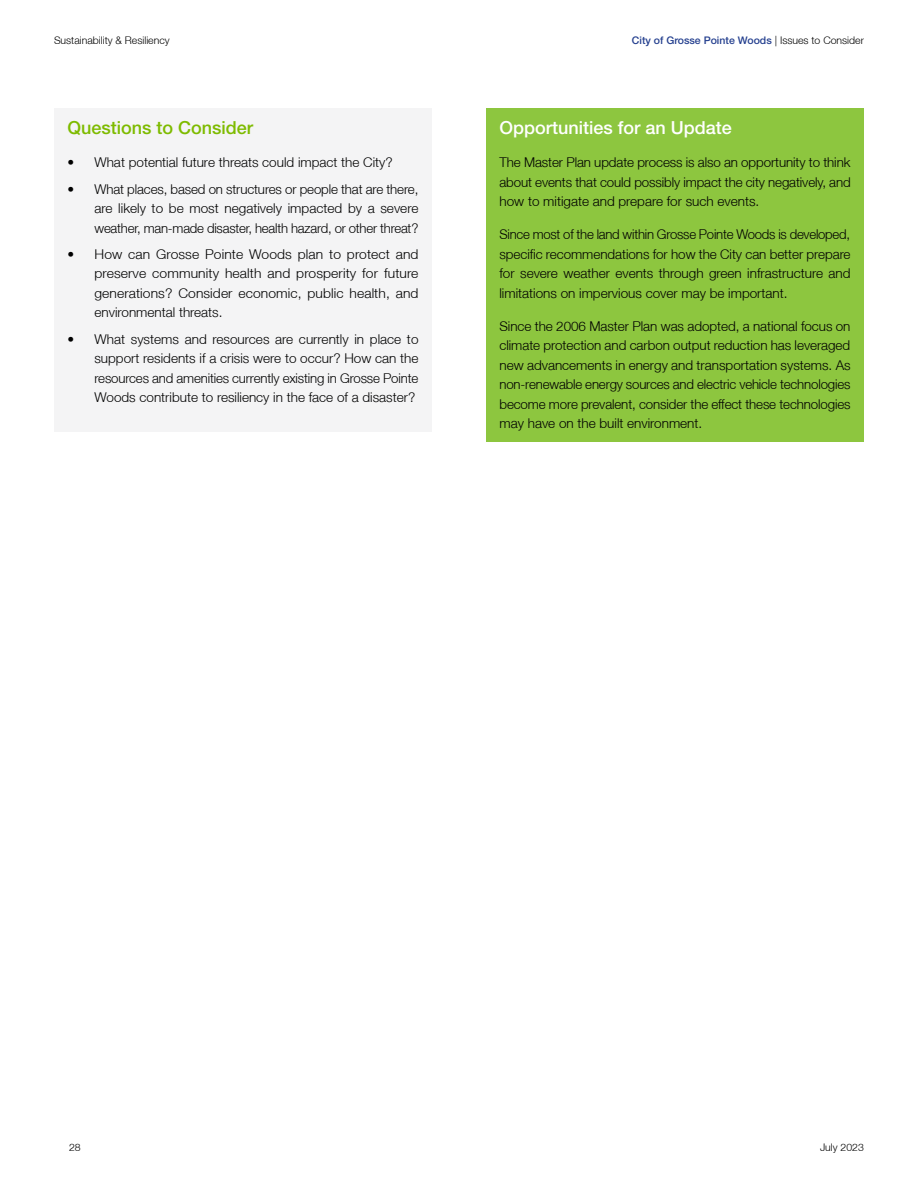
<style>
.page{position:relative;width:918px;height:1188px;background:#fff}
.page>*{position:absolute;margin:0;border:0;box-sizing:border-box;transform-origin:0 0}
.t1{font:500 18px "Helvetica Neue LT Std";color:#fff}
.t2{font:500 18px "Helvetica Neue LT Std";color:#7ebb00}
.t3{font:300 13.5px/19.5px "Helvetica Neue LT";color:#000;text-align:justify}
.t4{font:500 10.5px "Helvetica Neue LT Std";color:#25408f}
.t5{font:300 10.5px "Helvetica Neue LT";color:#000}
.s1{font-family:"Helvetica Neue LT";font-weight:300;color:#000}
</style>
<div class="page">
<div style="left:486px;top:108px;width:378px;height:334px;background:#8dc63f"></div>
<div style="left:54px;top:108px;width:378px;height:324px;background:#f4f4f5"></div>
<p class="t5" style="left:54px;top:34px;width:117px">Sustainability &amp; Resiliency</p>
<p class="t4" style="left:632px;top:34px;width:234px">City of Grosse Pointe Woods <span class="s1">| Issues to Consider</span></p>
<h1 class="t2" style="left:68px;top:117px;width:187px">Questions to Consider</h1>
<p class="t3" style="left:68px;top:153px;width:327px">• What potential future threats could impact the City?</p>
<p class="t3" style="left:94px;top:179px;width:325px;text-indent:-27px">• What places, based on structures or people that are there, are likely to be most negatively impacted by a severe weather, man-made disaster, health hazard, or other threat?</p>
<p class="t3" style="left:94px;top:244px;width:326px;text-indent:-27px">• How can Grosse Pointe Woods plan to protect and preserve community health and prosperity for future generations? Consider economic, public health, and environmental threats.</p>
<p class="t3" style="left:94px;top:329px;width:326px;text-indent:-27px">• What systems and resources are currently in place to support residents if a crisis were to occur? How can the resources and amenities currently existing in Grosse Pointe Woods contribute to resiliency in the face of a disaster?</p>
<h1 class="t1" style="left:500px;top:117px;width:234px">Opportunities for an Update</h1>
<p class="t3" style="left:500px;top:153px;width:353px">The Master Plan update process is also an opportunity to think about events that could possibly impact the city negatively, and how to mitigate and prepare for such events.</p>
<p class="t3" style="left:500px;top:225px;width:353px">Since most of the land within Grosse Pointe Woods is developed, specific recommendations for how the City can better prepare for severe weather events through green infrastructure and limitations on impervious cover may be important.</p>
<p class="t3" style="left:500px;top:316px;width:353px">Since the 2006 Master Plan was adopted, a national focus on climate protection and carbon output reduction has leveraged new advancements in energy and transportation systems. As non-renewable energy sources and electric vehicle technologies become more prevalent, consider the effect these technologies may have on the built environment.</p>
<p class="t5" style="left:69px;top:1141px;width:13px">28</p>
<p class="t5" style="left:820px;top:1141px;width:45px">July 2023</p>
</div>
